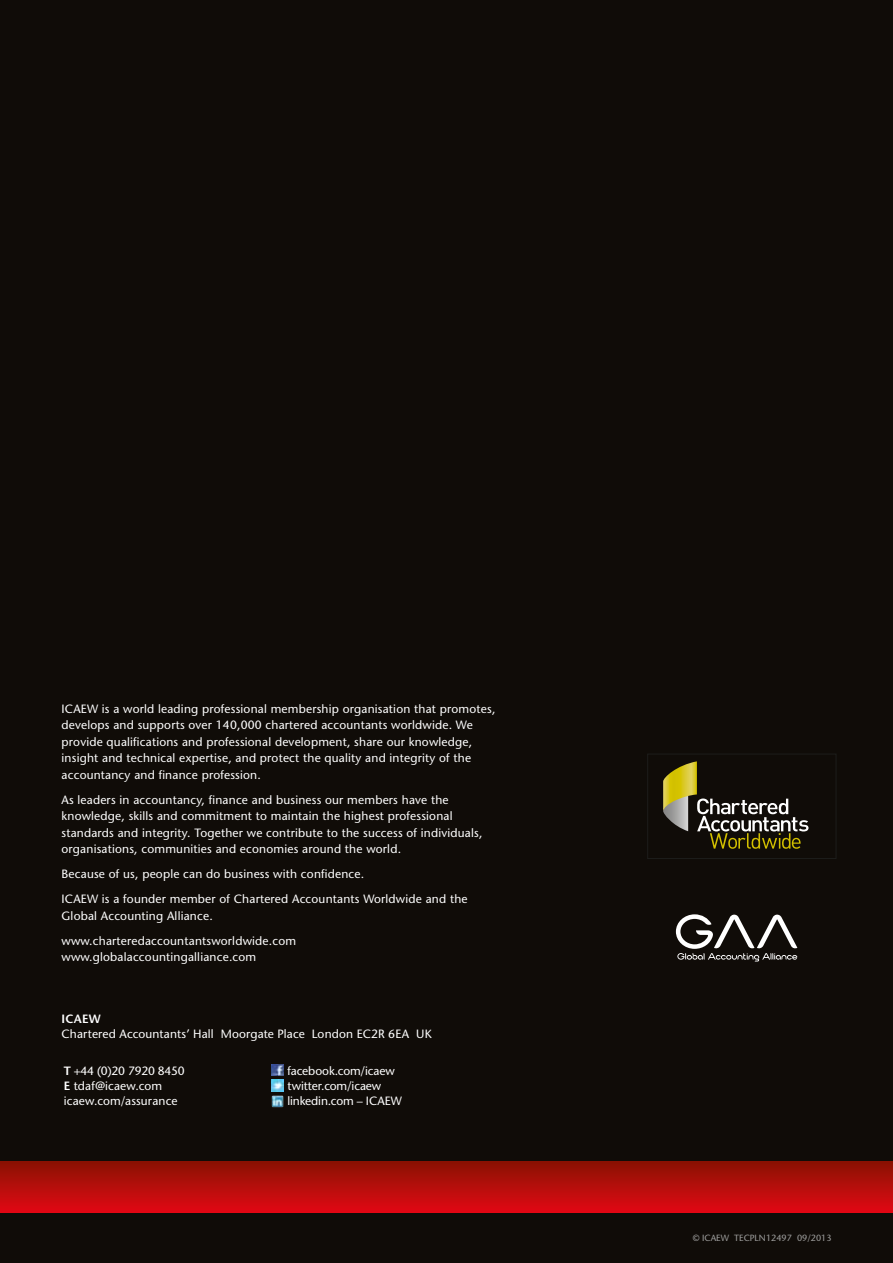
<style>
.page{position:relative;width:893px;height:1263px;background:#100c08}
.page>*{position:absolute;margin:0;border:0;box-sizing:border-box;transform-origin:0 0}
.t1{font:500 12px/16.5px "Stone Sans Std";letter-spacing:.015em;color:#fff}
.t2{font:500 12px/15px "Stone Sans Std";letter-spacing:-.005em;color:#fff}
.t3{font:500 12px "Stone Sans Std";letter-spacing:-.005em;color:#9d9d9c}
.t4{font:600 12px "Stone Sans Std";letter-spacing:.02em;color:#fff}
.t5{font:500 9px "Stone Sans Std";color:#9d9d9c}
.s1{font-weight:600}
</style>
<div class="page">
<div style="left:0;top:1162px;width:893px;height:50px;background:linear-gradient(to bottom,#8a1203,#df0913)"></div>
<svg style="left:272px;top:1064px;width:12px;height:43px"></svg>
<svg style="left:676px;top:914px;width:121px;height:47px"></svg>
<svg style="left:663px;top:761px;width:145px;height:88px"></svg>
<div style="left:647px;top:754px;width:189px;height:105px;border:1px solid #1d1d1b"></div>
<p class="t1" style="left:62px;top:700px;width:435px">ICAEW is a world leading professional membership organisation that promotes, develops and supports over 140,000 chartered accountants worldwide. We provide qualifications and professional development, share our knowledge, insight and technical expertise, and protect the quality and integrity of the accountancy and finance profession.</p>
<p class="t1" style="left:62px;top:791px;width:422px">As leaders in accountancy, finance and business our members have the knowledge, skills and commitment to maintain the highest professional standards and integrity. Together we contribute to the success of individuals, organisations, communities and economies around the world.</p>
<p class="t1" style="left:62px;top:861px;width:408px;line-height:25px">Because of us, people can do business with confidence.<br>ICAEW is a founder member of Chartered Accountants Worldwide and the</p>
<p class="t1" style="left:62px;top:903px;width:236px;line-height:25px">Global Accounting Alliance. www.charteredaccountantsworldwide.com</p>
<p class="t1" style="left:62px;top:949px;width:196px">www.globalaccountingalliance.com</p>
<p class="t4" style="left:62px;top:1012px;width:41px">ICAEW</p>
<p class="t1" style="left:62px;top:1026px;width:372px">Chartered Accountants’ Hall Moorgate Place London EC2R 6EA UK</p>
<p class="t1" style="left:64px;top:1063px;width:122px;line-height:15px"><span class="s1">T</span> +44 (0)20 7920 8450<br><span class="s1">E</span> tdaf@icaew.com icaew.com/assurance</p>
<p class="t2" style="left:287px;top:1064px;width:116px">facebook.com/icaew twitter.com/icaew linkedin.com – ICAEW</p>
<p class="t3" style="left:768px;top:1224px;width:62px">Page footer</p>
<p class="t5" style="left:693px;top:1233px;width:140px">© ICAEW TECPLN12497 09/2013</p>
</div>
